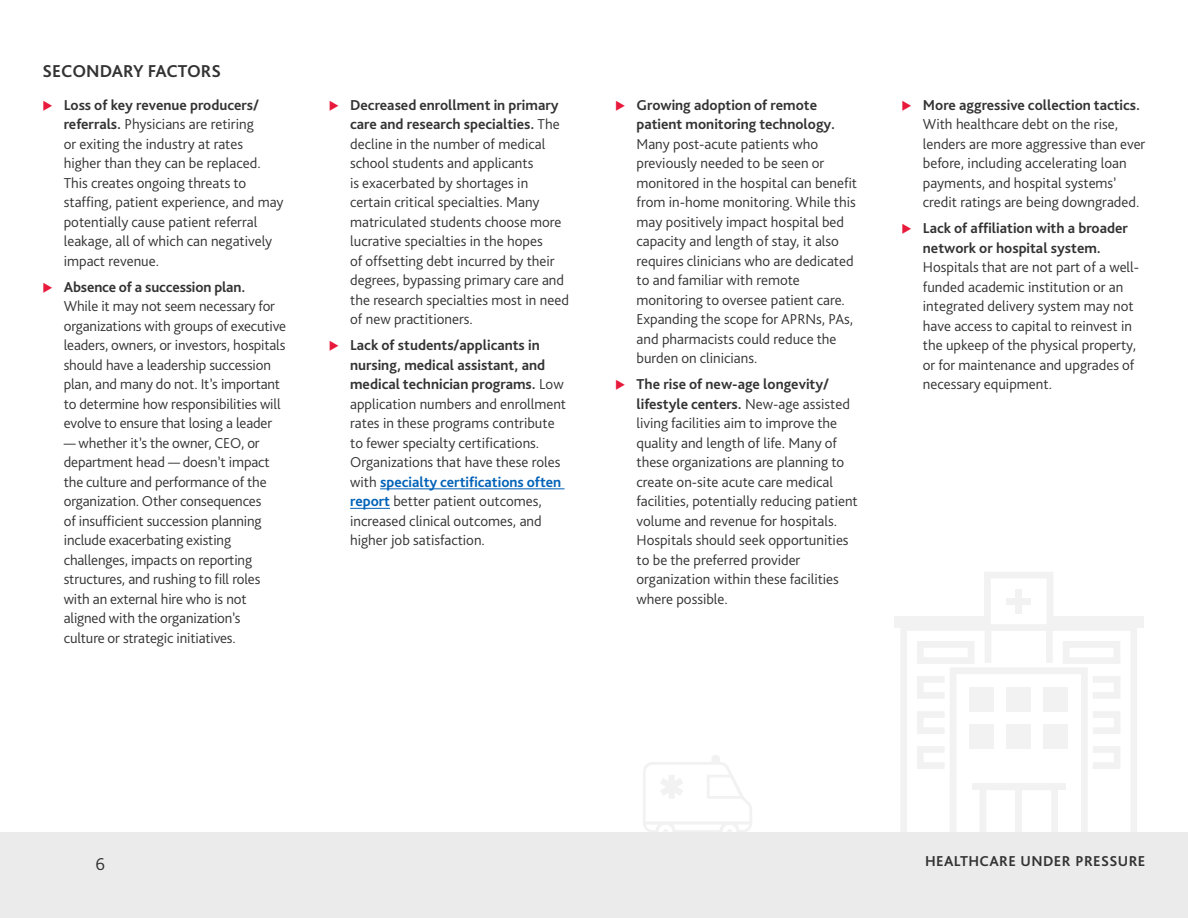
<style>
.page{position:relative;width:1188px;height:918px;background:#fff}
.page>*{position:absolute;margin:0;border:0;box-sizing:border-box;transform-origin:0 0}
.t1{font:700 18px "Bliss Pro";color:#333}
.t2{font:300 18px "Bliss Pro";color:#333}
.t3{font:300 15px/19.5px "Bliss Pro";color:#333}
.t4{font:700 15px/19.5px "Bliss Pro";color:#333}
.t5{font:700 15px "Bliss Pro";letter-spacing:.025em;color:#333}
.s1{font-weight:700}
.s2{font-weight:700;color:#0062b8}
</style>
<div class="page">
<hr style="left:380px;top:488px;width:185px;height:1px;background:#0062b8">
<hr style="left:350px;top:508px;width:40px;height:1px;background:#0062b8">
<div style="left:1050px;top:616px;width:93px;height:12px;background:#f2f2f2"></div>
<div style="left:894px;top:616px;width:93px;height:12px;background:#f2f2f2"></div>
<svg style="left:900px;top:572px;width:237px;height:261px"></svg>
<div style="left:1016px;top:589px;width:6px;height:25px;background:#f2f2f2"></div>
<div style="left:1006px;top:598px;width:25px;height:7px;background:#f2f2f2"></div>
<svg style="left:643px;top:755px;width:109px;height:78px"></svg>
<div style="left:0;top:833px;width:1188px;height:85px;background:#ebebeb"></div>
<p class="t1" style="left:43px;top:60px;width:180px">SECONDARY FACTORS</p>
<p class="t3" style="left:64px;top:95px;width:221px"><span class="s1">Loss of key revenue producers/ referrals.</span> Physicians are retiring<br>or exiting the industry at rates higher than they can be replaced.<br>This creates ongoing threats to staffing, patient experience, and may potentially cause patient referral leakage, all of which can negatively impact revenue.</p>
<p class="t4" style="left:64px;top:277px;width:183px">Absence of a succession plan.</p>
<p class="t3" style="left:64px;top:296px;width:224px">While it may not seem necessary for organizations with groups of executive leaders, owners, or investors, hospitals should have a leadership succession plan, and many do not. It’s important to determine how responsibilities will evolve to ensure that losing a leader</p>
<p class="t3" style="left:64px;top:433px;width:207px">— whether it’s the owner, CEO, or department head — doesn’t impact the culture and performance of the organization. Other consequences of insufficient succession planning include exacerbating existing challenges, impacts on reporting structures, and rushing to fill roles with an external hire who is not aligned with the organization’s culture or strategic initiatives.</p>
<p class="t3" style="left:350px;top:95px;width:220px"><span class="s1">Decreased enrollment in primary care and research specialties.</span> The decline in the number of medical school students and applicants<br>is exacerbated by shortages in certain critical specialties. Many matriculated students choose more lucrative specialties in the hopes<br>of offsetting debt incurred by their degrees, bypassing primary care and the research specialties most in need of new practitioners.</p>
<p class="t3" style="left:350px;top:335px;width:217px"><span class="s1">Lack of students/applicants in nursing, medical assistant, and medical technician programs.</span> Low application numbers and enrollment rates in these programs contribute to fewer specialty certifications.<br>Organizations that have these roles with <span class="s2">specialty certifications often report</span> better patient outcomes, increased clinical outcomes, and higher job satisfaction.</p>
<p class="t4" style="left:637px;top:95px;width:200px">Growing adoption of remote patient monitoring technology.</p>
<p class="t3" style="left:637px;top:134px;width:222px">Many post-acute patients who previously needed to be seen or monitored in the hospital can benefit from in-home monitoring. While this may positively impact hospital bed capacity and length of stay, it also requires clinicians who are dedicated to and familiar with remote monitoring to oversee patient care.<br>Expanding the scope for APRNs, PAs, and pharmacists could reduce the burden on clinicians.</p>
<p class="t3" style="left:637px;top:374px;width:223px"><span class="s1">The rise of new-age longevity/ lifestyle centers.</span> New-age assisted living facilities aim to improve the quality and length of life. Many of these organizations are planning to create on-site acute care medical facilities, potentially reducing patient volume and revenue for hospitals.<br>Hospitals should seek opportunities to be the preferred provider organization within these facilities where possible.</p>
<p class="t4" style="left:923px;top:95px;width:219px">More aggressive collection tactics.</p>
<p class="t3" style="left:923px;top:114px;width:224px">With healthcare debt on the rise, lenders are more aggressive than ever before, including accelerating loan payments, and hospital systems’ credit ratings are being downgraded.</p>
<p class="t4" style="left:923px;top:218px;width:207px">Lack of affiliation with a broader network or hospital system.</p>
<p class="t3" style="left:923px;top:257px;width:218px">Hospitals that are not part of a well&shy;funded academic institution or an integrated delivery system may not have access to capital to reinvest in the upkeep of the physical property, or for maintenance and upgrades of necessary equipment.</p>
<p class="t2" style="left:96px;top:853px;width:11px">6</p>
<p class="t5" style="left:925px;top:851px;width:222px">HEALTHCARE UNDER PRESSURE</p>
</div>
